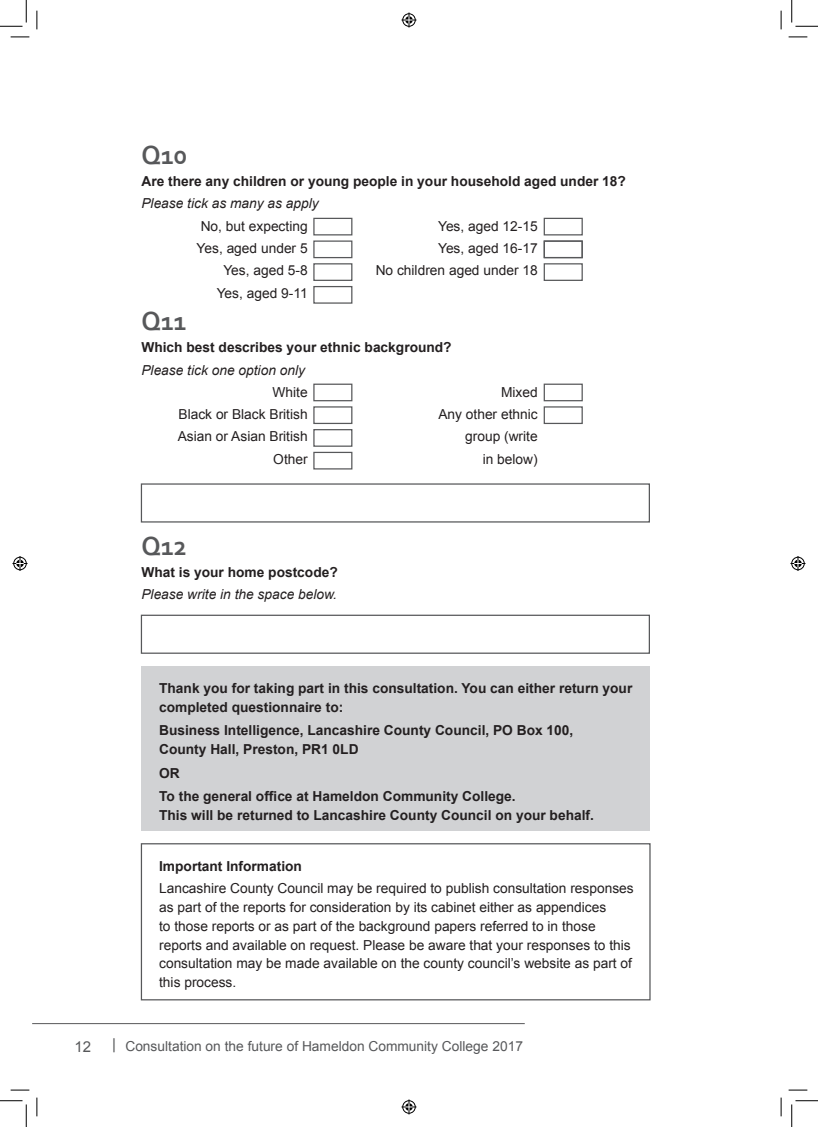
<style>
.page{position:relative;width:818px;height:1127px;background:#fff}
.page>*{position:absolute;margin:0;border:0;box-sizing:border-box;transform-origin:0 0}
.headings{font:700 27.5px "Corbel";letter-spacing:-.01em;color:#57585a;scale:.95 1}
.body{font:700 27.5px "Corbel";color:#57585a;scale:.95 1}
.t1{font:15px "Arial";color:#57585a}
.body-2{font:13.75px/18.8px "Arial";color:#231f20}
.body-3{font:700 13.75px/18.8px "Arial";color:#231f20}
.body-4{font:italic 13.75px "Arial";color:#231f20}
.t2{font:13.75px "Arial";color:#57585a}
.s1{font-size:15px}
</style>
<div class="page">
<div style="left:141px;top:666px;width:509px;height:164px;background:#d1d2d4"></div>
<div style="left:141px;top:843px;width:509px;height:157px;border:1px solid #57585a"></div>
<div style="left:313px;top:218px;width:39px;height:17px;border:1px solid #57585a"></div>
<div style="left:313px;top:383px;width:39px;height:18px;border:1px solid #57585a"></div>
<div style="left:313px;top:240px;width:39px;height:18px;border:1px solid #57585a"></div>
<div style="left:313px;top:406px;width:39px;height:18px;border:1px solid #57585a"></div>
<div style="left:313px;top:263px;width:39px;height:18px;border:1px solid #57585a"></div>
<div style="left:313px;top:429px;width:39px;height:17px;border:1px solid #57585a"></div>
<div style="left:313px;top:286px;width:39px;height:17px;border:1px solid #57585a"></div>
<div style="left:313px;top:451px;width:39px;height:18px;border:1px solid #57585a"></div>
<div style="left:544px;top:218px;width:39px;height:17px;border:1px solid #57585a"></div>
<div style="left:544px;top:383px;width:39px;height:18px;border:1px solid #57585a"></div>
<div style="left:544px;top:240px;width:39px;height:18px;border:1px solid #57585a"></div>
<div style="left:544px;top:263px;width:39px;height:18px;border:1px solid #57585a"></div>
<div style="left:544px;top:406px;width:39px;height:18px;border:1px solid #57585a"></div>
<div style="left:141px;top:614px;width:509px;height:39px;border:1px solid #57585a"></div>
<div style="left:141px;top:483px;width:509px;height:39px;border:1px solid #57585a"></div>
<hr style="left:32px;top:1023px;width:493px;height:1px;background:#57585a">
<svg style="left:11px;top:36px;width:18px;height:2px"></svg>
<svg style="left:788px;top:36px;width:19px;height:2px"></svg>
<svg style="left:11px;top:1089px;width:18px;height:1px"></svg>
<svg style="left:788px;top:1089px;width:19px;height:1px"></svg>
<svg style="left:36px;top:11px;width:2px;height:18px"></svg>
<svg style="left:36px;top:1097px;width:2px;height:18px"></svg>
<svg style="left:780px;top:11px;width:2px;height:18px"></svg>
<svg style="left:780px;top:1097px;width:2px;height:18px"></svg>
<svg style="left:0;top:0;width:27px;height:27px"></svg>
<svg style="left:0;top:1100px;width:27px;height:26px"></svg>
<svg style="left:791px;top:0;width:27px;height:27px"></svg>
<svg style="left:791px;top:1100px;width:27px;height:26px"></svg>
<svg style="left:401px;top:13px;width:15px;height:15px"></svg>
<svg style="left:401px;top:1099px;width:15px;height:15px"></svg>
<svg style="left:13px;top:556px;width:15px;height:15px"></svg>
<svg style="left:790px;top:556px;width:15px;height:15px"></svg>
<p class="headings" style="left:141px;top:138px;width:50px">Q10</p>
<p class="body-3" style="left:141px;top:172px;width:486px">Are there any children or young people in your household aged under 18?</p>
<p class="body-4" style="left:141px;top:194px;width:179px">Please tick as many as apply</p>
<p class="body-2" style="left:201px;top:216px;width:109px">No, but expecting</p>
<p class="body-2" style="left:438px;top:216px;width:101px">Yes, aged 12-15</p>
<p class="body-2" style="left:197px;top:239px;width:113px">Yes, aged under 5</p>
<p class="body-2" style="left:438px;top:239px;width:101px">Yes, aged 16-17</p>
<p class="body-2" style="left:223px;top:261px;width:86px">Yes, aged 5-8</p>
<p class="body-2" style="left:376px;top:261px;width:164px">No children aged under 18</p>
<p class="body-2" style="left:217px;top:283px;width:92px">Yes, aged 9-11</p>
<p class="body" style="left:141px;top:304px;width:49px">Q11</p>
<p class="body-3" style="left:141px;top:338px;width:312px">Which best describes your ethnic background?</p>
<p class="body-4" style="left:141px;top:361px;width:165px">Please tick one option only</p>
<p class="body-2" style="left:273px;top:383px;width:37px">White</p>
<p class="body-2" style="left:501px;top:383px;width:38px">Mixed</p>
<p class="body-2" style="left:179px;top:405px;width:131px">Black or Black British</p>
<p class="body-2" style="left:438px;top:405px;width:101px">Any other ethnic</p>
<p class="body-2" style="left:178px;top:427px;width:131px">Asian or Asian British</p>
<p class="body-2" style="left:465px;top:427px;width:74px">group (write</p>
<p class="body-2" style="left:273px;top:449px;width:36px">Other</p>
<p class="body-2" style="left:483px;top:449px;width:57px">in below)</p>
<p class="headings" style="left:141px;top:528px;width:49px">Q12</p>
<p class="body-3" style="left:141px;top:563px;width:198px">What is your home postcode?</p>
<p class="body-4" style="left:141px;top:585px;width:197px">Please write in the space below.</p>
<p class="body-3" style="left:159px;top:679px;width:475px">Thank you for taking part in this consultation. You can either return your completed questionnaire to:</p>
<p class="body-3" style="left:159px;top:721px;width:416px">Business Intelligence, Lancashire County Council, PO Box 100,<br>County Hall, Preston, PR1 0LD</p>
<p class="body-3" style="left:159px;top:763px;width:22px">OR</p>
<p class="body-3" style="left:159px;top:787px;width:436px">To the general office at Hameldon Community College.<br>This will be returned to Lancashire County Council on your behalf.</p>
<p class="body-3" style="left:159px;top:857px;width:144px">Important Information</p>
<p class="body-2" style="left:159px;top:879px;width:476px">Lancashire County Council may be required to publish consultation responses as part of the reports for consideration by its cabinet either as appendices<br>to those reports or as part of the background papers referred to in those reports and available on request. Please be aware that your responses to this consultation may be made available on the county council’s website as part of this process.</p>
<p class="t1" style="left:75px;top:1036px;width:18px">12</p>
<p class="t2" style="left:112px;top:1036px;width:412px"><span class="s1">|</span> Consultation on the future of Hameldon Community College 2017</p>
</div>
